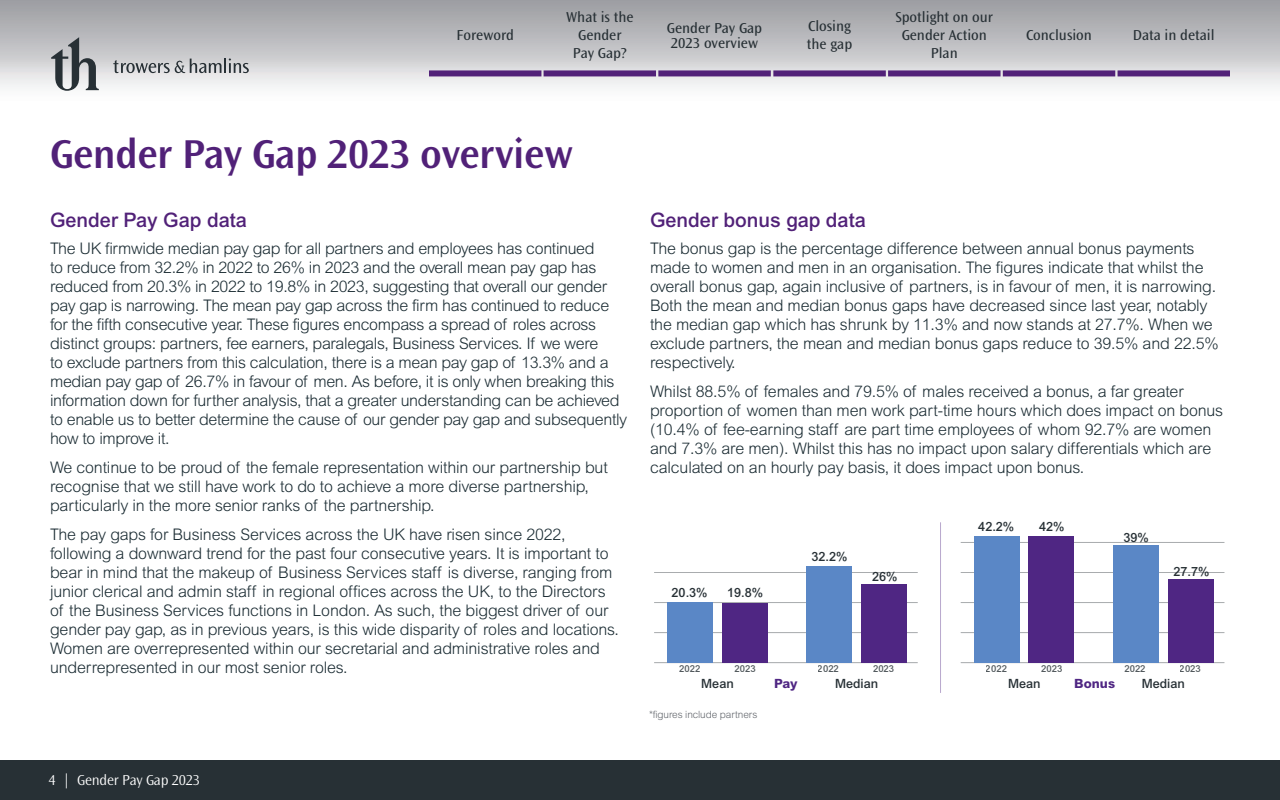
<style>
.page{position:relative;width:1280px;height:800px;background:#fff}
.page>*{position:absolute;margin:0;border:0;box-sizing:border-box;transform-origin:0 0}
.Page_title{font:600 42px "Ocean Sans Std";letter-spacing:-.01em;color:#512178}
.Sub_Heading{font:500 20px "Arial MT Std";color:#512178}
.Body{font:300 16px/19px "Arial MT Std";letter-spacing:-.01em;color:#1b2c33}
.t1{font:15px/18px "Ocean Sans Std";color:#273035;text-align:center}
.t2{font:300 15px "Ocean Sans Std";letter-spacing:-.01em;color:#fff}
.t3{font:500 12.7px "Arial MT Std";color:#273035}
.t4{font:800 12.7px "Arial MT Std";color:#4f2683}
.Footnote_and_disclaimer{font:300 10px "Arial MT Std";letter-spacing:-.01em;color:#61656b}
.t5{font:500 9.5px "Arial MT Std";color:#273035}
</style>
<div class="page">
<div style="left:0;top:760px;width:1280px;height:40px;background:#273035"></div>
<hr style="left:654px;top:662px;width:264px;height:1px;background:#a9acae">
<hr style="left:654px;top:632px;width:264px;height:1px;background:#a9acae">
<hr style="left:654px;top:602px;width:264px;height:1px;background:#a9acae">
<hr style="left:654px;top:572px;width:264px;height:1px;background:#a9acae">
<div style="left:667px;top:602px;width:45px;height:61px;background:#5a87c6"></div>
<div style="left:722px;top:603px;width:45px;height:60px;background:#4f2683"></div>
<div style="left:807px;top:566px;width:45px;height:97px;background:#5a87c6"></div>
<div style="left:862px;top:585px;width:45px;height:78px;background:#4f2683"></div>
<hr style="left:961px;top:662px;width:263px;height:1px;background:#a9acae">
<hr style="left:961px;top:632px;width:263px;height:1px;background:#a9acae">
<hr style="left:961px;top:602px;width:263px;height:1px;background:#a9acae">
<hr style="left:961px;top:572px;width:263px;height:1px;background:#a9acae">
<hr style="left:961px;top:542px;width:263px;height:1px;background:#a9acae">
<div style="left:974px;top:536px;width:45px;height:127px;background:#5a87c6"></div>
<div style="left:1029px;top:536px;width:45px;height:127px;background:#4f2683"></div>
<div style="left:1114px;top:545px;width:45px;height:118px;background:#5a87c6"></div>
<div style="left:1168px;top:579px;width:46px;height:84px;background:#4f2683"></div>
<hr style="left:940px;top:522px;width:1px;height:171px;background:#b9a8cd">
<div style="left:0;top:0;width:1280px;height:122px;background:linear-gradient(to bottom,#9a9a9f,#fff)"></div>
<svg style="left:51px;top:37px;width:48px;height:54px;background:#969a9d"></svg>
<svg style="left:113px;top:58px;width:136px;height:15px;background:#a9abae"></svg>
<div style="left:544px;top:70px;width:112px;height:6px;background:#512178"></div>
<div style="left:429px;top:70px;width:112px;height:6px;background:#512178"></div>
<div style="left:658px;top:70px;width:113px;height:6px;background:#512178"></div>
<div style="left:773px;top:70px;width:113px;height:6px;background:#512178"></div>
<div style="left:1003px;top:70px;width:112px;height:6px;background:#512178"></div>
<div style="left:888px;top:70px;width:113px;height:6px;background:#512178"></div>
<div style="left:1118px;top:70px;width:112px;height:6px;background:#512178"></div>
<p class="t1" style="left:566px;top:9px;width:69px">What is the<br>Gender<br>Pay Gap?</p>
<p class="t1" style="left:895px;top:9px;width:99px">Spotlight on our<br>Gender Action<br>Plan</p>
<p class="t1" style="left:456px;top:27px;width:59px">Foreword</p>
<p class="t1" style="left:667px;top:20px;width:97px;line-height:15.5px;text-align:left">Gender Pay Gap<br>2023 overview</p>
<p class="t1" style="left:807px;top:18px;width:47px;text-align:left">Closing the gap</p>
<p class="t1" style="left:1026px;top:27px;width:67px">Conclusion</p>
<p class="t1" style="left:1133px;top:27px;width:83px">Data in detail</p>
<p class="Page_title" style="left:50px;top:131px;width:524px">Gender Pay Gap 2023 overview</p>
<p class="Sub_Heading" style="left:50px;top:208px;width:198px">Gender Pay Gap data</p>
<p class="Body" style="left:50px;top:239px;width:579px">The UK firmwide median pay gap for all partners and employees has continued<br>to reduce from 32.2% in 2022 to 26% in 2023 and the overall mean pay gap has reduced from 20.3% in 2022 to 19.8% in 2023, suggesting that overall our gender pay gap is narrowing. The mean pay gap across the firm has continued to reduce for the fifth consecutive year. These figures encompass a spread of roles across distinct groups: partners, fee earners, paralegals, Business Services. If we were<br>to exclude partners from this calculation, there is a mean pay gap of 13.3% and a median pay gap of 26.7% in favour of men. As before, it is only when breaking this information down for further analysis, that a greater understanding can be achieved to enable us to better determine the cause of our gender pay gap and subsequently how to improve it.</p>
<p class="Body" style="left:50px;top:458px;width:559px">We continue to be proud of the female representation within our partnership but recognise that we still have work to do to achieve a more diverse partnership, particularly in the more senior ranks of the partnership.</p>
<p class="Body" style="left:50px;top:525px;width:570px">The pay gaps for Business Services across the UK have risen since 2022, following a downward trend for the past four consecutive years. It is important to bear in mind that the makeup of Business Services staff is diverse, ranging from junior clerical and admin staff in regional offices across the UK, to the Directors of the Business Services functions in London. As such, the biggest driver of our gender pay gap, as in previous years, is this wide disparity of roles and locations.<br>Women are overrepresented within our secretarial and administrative roles and underrepresented in our most senior roles.</p>
<p class="t2" style="left:49px;top:772px;width:153px">4 | Gender Pay Gap 2023</p>
<p class="Sub_Heading" style="left:650px;top:208px;width:217px">Gender bonus gap data</p>
<p class="Body" style="left:650px;top:239px;width:570px">The bonus gap is the percentage difference between annual bonus payments made to women and men in an organisation. The figures indicate that whilst the overall bonus gap, again inclusive of partners, is in favour of men, it is narrowing.<br>Both the mean and median bonus gaps have decreased since last year, notably the median gap which has shrunk by 11.3% and now stands at 27.7%. When we exclude partners, the mean and median bonus gaps reduce to 39.5% and 22.5% respectively.</p>
<p class="Body" style="left:650px;top:382px;width:575px">Whilst 88.5% of females and 79.5% of males received a bonus, a far greater proportion of women than men work part-time hours which does impact on bonus (10.4% of fee-earning staff are part time employees of whom 92.7% are women and 7.3% are men). Whilst this has no impact upon salary differentials which are calculated on an hourly pay basis, it does impact upon bonus.</p>
<p class="t3" style="left:672px;top:585px;width:37px">20.3%</p>
<p class="t3" style="left:727px;top:585px;width:37px">19.8%</p>
<p class="t5" style="left:679px;top:663px;width:23px">2022</p>
<p class="t5" style="left:735px;top:663px;width:23px">2023</p>
<p class="t3" style="left:812px;top:549px;width:37px">32.2%</p>
<p class="t3" style="left:872px;top:569px;width:27px">26%</p>
<p class="t5" style="left:818px;top:663px;width:23px">2022</p>
<p class="t5" style="left:873px;top:663px;width:23px">2023</p>
<p class="t3" style="left:978px;top:520px;width:37px">42.2%</p>
<p class="t3" style="left:1039px;top:520px;width:27px">42%</p>
<p class="t5" style="left:986px;top:663px;width:23px">2022</p>
<p class="t5" style="left:1041px;top:663px;width:23px">2023</p>
<p class="t3" style="left:1124px;top:530px;width:27px">39%</p>
<p class="t3" style="left:1173px;top:564px;width:37px">27.7%</p>
<p class="t5" style="left:1124px;top:663px;width:23px">2022</p>
<p class="t5" style="left:1180px;top:663px;width:23px">2023</p>
<p class="t3" style="left:701px;top:676px;width:34px">Mean</p>
<p class="t4" style="left:774px;top:676px;width:25px">Pay</p>
<p class="t3" style="left:835px;top:676px;width:45px">Median</p>
<p class="t4" style="left:1074px;top:676px;width:42px">Bonus</p>
<p class="t3" style="left:1008px;top:676px;width:34px">Mean</p>
<p class="t3" style="left:1142px;top:676px;width:45px">Median</p>
<p class="Footnote_and_disclaimer" style="left:649px;top:709px;width:110px">*figures include partners</p>
</div>
